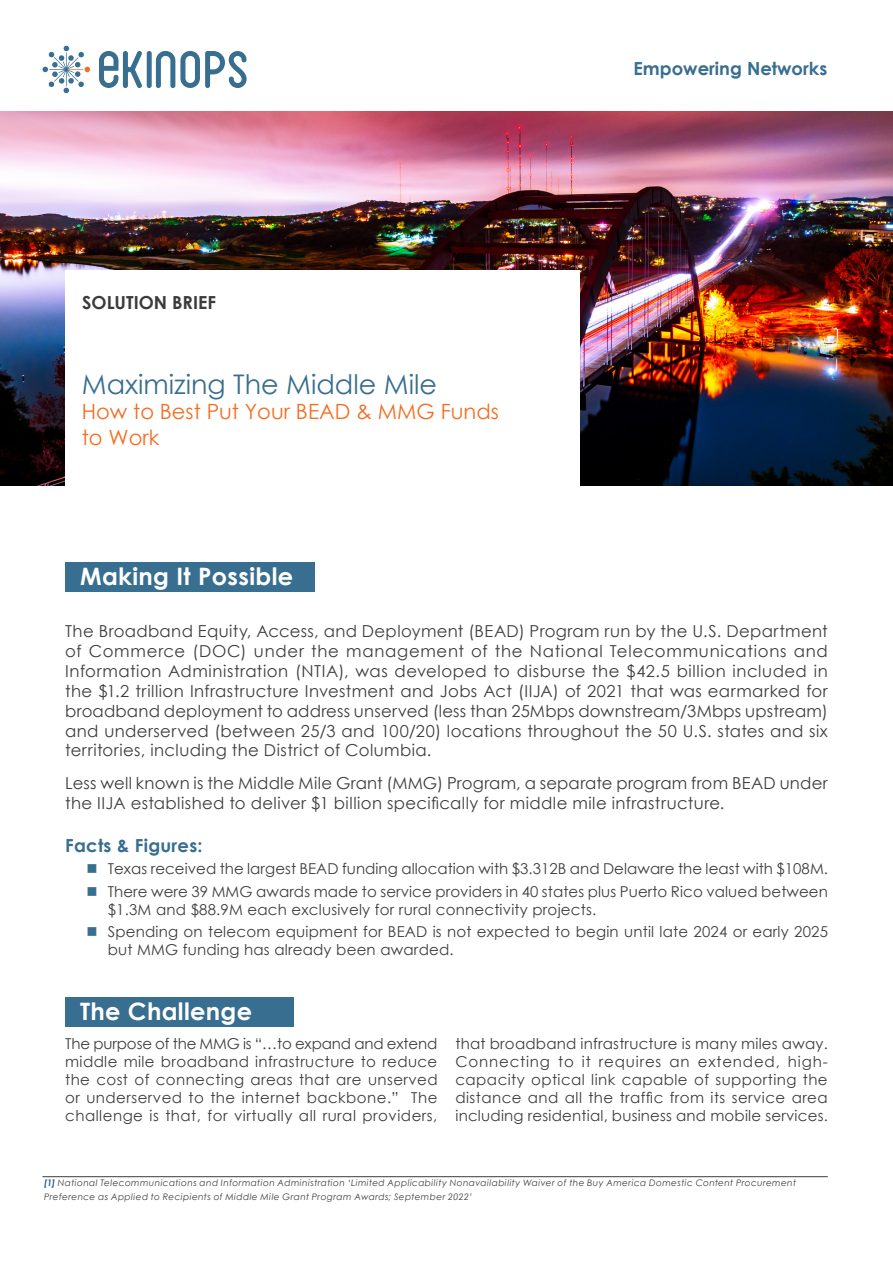
<style>
.page{position:relative;width:893px;height:1263px;background:#fff}
.page>*{position:absolute;margin:0;border:0;box-sizing:border-box;transform-origin:0 0}
.t1{font:27px "Century Gothic";color:#386e8f}
._03_-_TEXTE_COURANT{font:700 24px "Century Gothic";letter-spacing:.015em;color:#fff}
.t2{font:21px/25.2px "Century Gothic";color:#f36e21}
._03_-_TEXTE_COURANT-2{font:700 18px "Century Gothic";color:#386e8f}
.t3{font:700 18px "Century Gothic";color:#3b3b3c}
._03_-_TEXTE_COURANT-3{font:16.5px/19.8px "Century Gothic";letter-spacing:.02em;color:#3e3e3f;text-align:justify}
._03_-_TEXTE_COURANT-4{font:15px/18px "Century Gothic";letter-spacing:.015em;color:#3e3e3f}
._03_-_TEXTE_COURANT-5{font:italic 9px/13.5px "Century Gothic";letter-spacing:.045em;color:#3e3e3f}
.s1{color:#386e8f}
.s2{font-weight:700;color:#335e79}
</style>
<div class="page">
<img style="left:0;top:112px;width:893px;height:374px">
<div style="left:65px;top:270px;width:515px;height:222px;background:#fff"></div>
<svg style="left:99px;top:51px;width:148px;height:37px"></svg>
<svg style="left:43px;top:46px;width:47px;height:47px"></svg>
<div style="left:65px;top:562px;width:250px;height:30px;background:#386e8f"></div>
<div style="left:65px;top:997px;width:228px;height:30px;background:#386e8f"></div>
<hr style="left:43px;top:1176px;width:785px;height:1px;background:#3b3b3c">
<p class="t3" style="left:82px;top:289px;width:135px">SOLUTION BRIEF</p>
<p class="t1" style="left:82px;top:366px;width:357px">Maximizing The Middle Mile</p>
<p class="t2" style="left:82px;top:399px;width:419px">How to Best Put Your BEAD &amp; MMG Funds to Work</p>
<p class="_03_-_TEXTE_COURANT" style="left:80px;top:558px;width:215px">Making It Possible</p>
<p class="_03_-_TEXTE_COURANT-2" style="left:634px;top:55px;width:195px">Empowering Networks</p>
<p class="_03_-_TEXTE_COURANT-3" style="left:65px;top:621px;width:764px">The Broadband Equity, Access, and Deployment (BEAD) Program run by the U.S. Department of Commerce (DOC) under the management of the National Telecommunications and Information Administration (NTIA), was developed to disburse the $42.5 billion included in the $1.2 trillion Infrastructure Investment and Jobs Act (IIJA) of 2021 that was earmarked for broadband deployment to address unserved (less than 25Mbps downstream/3Mbps upstream) and underserved (between 25/3 and 100/20) locations throughout the 50 U.S. states and six territories, including the District of Columbia.</p>
<p class="_03_-_TEXTE_COURANT-3" style="left:65px;top:773px;width:764px">Less well known is the Middle Mile Grant (MMG) Program, a separate program from BEAD under the IIJA established to deliver $1 billion specifically for middle mile infrastructure.</p>
<p class="_03_-_TEXTE_COURANT-2" style="left:65px;top:832px;width:139px">Facts &amp; Figures:</p>
<p class="_03_-_TEXTE_COURANT-4" style="left:86px;top:860px;width:743px"><span class="s1">■</span> Texas received the largest BEAD funding allocation with $3.312B and Delaware the least with $108M.</p>
<p class="_03_-_TEXTE_COURANT-4" style="left:108px;top:882px;width:722px;text-indent:-21px"><span class="s1">■</span> There were 39 MMG awards made to service providers in 40 states plus Puerto Rico valued between $1.3M and $88.9M each exclusively for rural connectivity projects.</p>
<p class="_03_-_TEXTE_COURANT-4" style="left:108px;top:922px;width:722px;text-indent:-21px"><span class="s1">■</span> Spending on telecom equipment for BEAD is not expected to begin until late 2024 or early 2025 but MMG funding has already been awarded.</p>
<p class="_03_-_TEXTE_COURANT" style="left:80px;top:993px;width:174px">The Challenge</p>
<p class="_03_-_TEXTE_COURANT-4" style="left:65px;top:1034px;width:374px;text-align:justify">The purpose of the MMG is “…to expand and extend middle mile broadband infrastructure to reduce the cost of connecting areas that are unserved or underserved to the internet backbone.” The challenge is that, for virtually all rural providers,</p>
<p class="_03_-_TEXTE_COURANT-4" style="left:455px;top:1034px;width:374px;text-align:justify">that broadband infrastructure is many miles away.<br>Connecting to it requires an extended, high&shy;capacity optical link capable of supporting the distance and all the traffic from its service area including residential, business and mobile services.</p>
<p class="_03_-_TEXTE_COURANT-5" style="left:44px;top:1176px;width:753px"><span class="s2">[1]</span> National Telecommunications and Information Administration ‘Limited Applicability Nonavailability Waiver of the Buy America Domestic Content Procurement<br>Preference as Applied to Recipients of Middle Mile Grant Program Awards; September 2022’</p>
</div>
